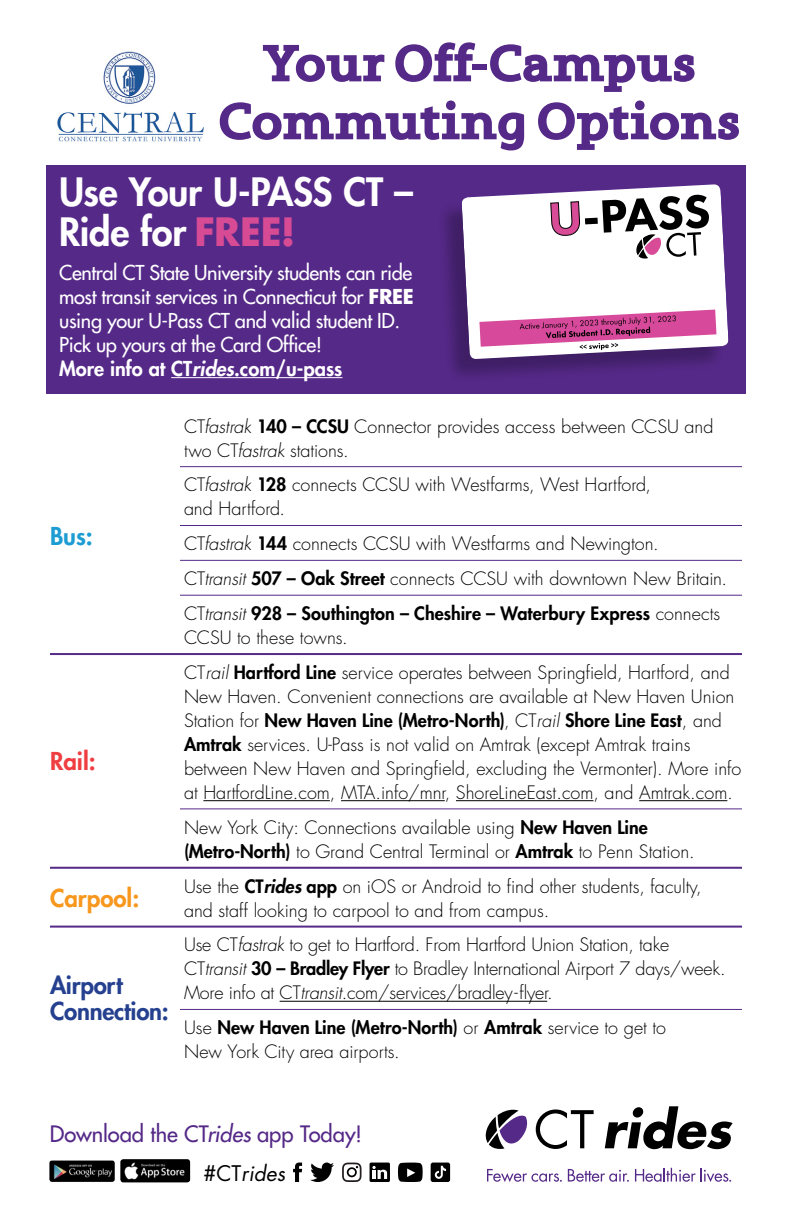
<style>
.page{position:relative;width:792px;height:1224px;background:#fff}
.page>*{position:absolute;margin:0;border:0;box-sizing:border-box;transform-origin:0 0}
.t1{font:700 54px/58px "Grandesign Neue Serif";letter-spacing:-.03em;color:#552988;text-align:center}
.t2{font:800 38px/40px "Futura Std";letter-spacing:-.01em;color:#fff}
.t3{font:800 24px/26px "Futura Std";letter-spacing:-.01em;color:#25408f}
.t4{font:800 24px "Futura Std";color:#f8971d}
.t5{font:800 24px "Futura Std";color:#ef3e42}
.t6{font:800 24px "Futura Std";color:#1c9cd2}
.t7{font:500 22px "Futura Std";color:#552988}
.t8{font:italic 21px "Futura Std";color:#000}
.t9{font:500 20px/24px "Futura Std";letter-spacing:-.02em;color:#fff}
.t10{font:300 18px/24px "Futura Std";color:#000}
.s1{font-weight:700;color:#d74b95}
.s2{font-weight:700}
.s3{font-weight:800}
.s4{font-weight:800;font-style:italic}
.s5{font-style:italic}
.s6{font-style:normal}
</style>
<div class="page">
<svg style="left:487px;top:1169px;width:75px;height:13px"></svg>
<svg style="left:568px;top:1169px;width:61px;height:13px"></svg>
<svg style="left:635px;top:1168px;width:96px;height:14px"></svg>
<svg style="left:486px;top:1110px;width:42px;height:39px"></svg>
<svg style="left:536px;top:1110px;width:58px;height:39px"></svg>
<svg style="left:605px;top:1106px;width:128px;height:43px"></svg>
<hr style="left:180px;top:466px;width:562px;height:1px;background:#552988">
<hr style="left:180px;top:525px;width:562px;height:1px;background:#552988">
<hr style="left:180px;top:560px;width:562px;height:1px;background:#552988">
<hr style="left:180px;top:595px;width:562px;height:1px;background:#552988">
<hr style="left:50px;top:653px;width:130px;height:2px;background:#552988">
<hr style="left:180px;top:653px;width:562px;height:2px;background:#552988">
<hr style="left:180px;top:808px;width:562px;height:1px;background:#552988">
<hr style="left:50px;top:867px;width:130px;height:2px;background:#552988">
<hr style="left:180px;top:867px;width:562px;height:2px;background:#552988">
<hr style="left:50px;top:926px;width:130px;height:2px;background:#552988">
<hr style="left:180px;top:926px;width:562px;height:2px;background:#552988">
<hr style="left:180px;top:1009px;width:562px;height:1px;background:#552988">
<hr style="left:203px;top:800px;width:127px;height:1px;background:#000">
<hr style="left:341px;top:800px;width:104px;height:1px;background:#000">
<hr style="left:456px;top:800px;width:137px;height:1px;background:#000">
<hr style="left:639px;top:800px;width:88px;height:1px;background:#000">
<hr style="left:280px;top:1001px;width:267px;height:1px;background:#000">
<img style="left:57px;top:51px;width:147px;height:91px">
<img style="left:49px;top:1160px;width:66px;height:22px">
<img style="left:120px;top:1159px;width:70px;height:23px">
<svg style="left:310px;top:1163px;width:24px;height:19px"></svg>
<div style="left:370px;top:1163px;width:20px;height:19px;background:#000;border-radius:2px"></div>
<svg style="left:372px;top:1166px;width:15px;height:13px"></svg>
<svg style="left:398px;top:1163px;width:25px;height:19px"></svg>
<svg style="left:293px;top:1163px;width:9px;height:19px"></svg>
<svg style="left:342px;top:1163px;width:20px;height:19px"></svg>
<div style="left:431px;top:1163px;width:19px;height:19px;background:#000;border-radius:2px"></div>
<svg style="left:435px;top:1166px;width:11px;height:13px"></svg>
<div style="left:46px;top:165px;width:700px;height:228px;background:#552988"></div>
<hr style="left:171px;top:377px;width:171px;height:1px;background:#fff">
<div style="left:437px;top:187px;width:288px;height:196px;background:#000;opacity:.25"></div>
<svg style="left:461px;top:184px;width:268px;height:175px;background:#ded7e6"></svg>
<svg style="left:479px;top:310px;width:237px;height:40px;background:#d786b5"></svg>
<svg style="left:550px;top:195px;width:159px;height:64px;background:#beb5b9"></svg>
<h1 class="t1" style="left:218px;top:35px;width:525px">Your Off-Campus<br>Commuting Options</h1>
<h2 class="t2" style="left:59px;top:172px;width:356px">Use Your U-PASS CT –<br>Ride for <span class="s1">FREE!</span></h2>
<p class="t9" style="left:59px;top:260px;width:356px">Central CT State University students can ride most transit services in Connecticut for <span class="s2">FREE </span>using your U-Pass CT and valid student ID.<br>Pick up yours at the Card Office!<br><span class="s3">More info at CT</span><span class="s4">rides</span><span class="s3">.com/u-pass</span></p>
<h3 class="t6" style="left:50px;top:521px;width:44px">Bus:</h3>
<h3 class="t5" style="left:50px;top:746px;width:47px">Rail:</h3>
<p class="t10" style="left:184px;top:415px;width:531px">CT<span class="s5">fastrak</span> <span class="s3">140 – CCSU</span> Connector provides access between CCSU and two CT<span class="s5">fastrak</span> stations.</p>
<p class="t10" style="left:184px;top:473px;width:469px">CT<span class="s5">fastrak</span> <span class="s3">128</span> connects CCSU with Westfarms, West Hartford, and Hartford.</p>
<p class="t10" style="left:184px;top:527px;width:545px;line-height:34.8px">CT<span class="s5">fastrak</span> <span class="s3">144</span> connects CCSU with Westfarms and Newington.<br>CT<span class="s5">transit</span> <span class="s3">507 – Oak Street</span> connects CCSU with downtown New Britain.<br>CT<span class="s5">transit</span> <span class="s3">928 – Southington – Cheshire – Waterbury Express</span> connects</p>
<p class="t10" style="left:184px;top:626px;width:165px">CCSU to these towns.</p>
<p class="t10" style="left:184px;top:661px;width:559px">CT<span class="s5">rail</span> <span class="s3">Hartford Line</span> service operates between Springfield, Hartford, and New Haven. Convenient connections are available at New Haven Union Station for <span class="s3">New Haven Line (Metro-North)</span>, CT<span class="s5">rail</span> <span class="s3">Shore Line East</span>, and <span class="s3">Amtrak</span> services. U-Pass is not valid on Amtrak (except Amtrak trains between New Haven and Springfield, excluding the Vermonter). More info at HartfordLine.com, Mta.info/mnr, ShoreLineEast.com, and Amtrak.com.</p>
<p class="t10" style="left:184px;top:816px;width:512px">New York City: Connections available using <span class="s3">New Haven Line (Metro-North)</span> to Grand Central Terminal or <span class="s3">Amtrak</span> to Penn Station.</p>
<h3 class="t4" style="left:50px;top:883px;width:91px">Carpool:</h3>
<p class="t10" style="left:184px;top:875px;width:519px">Use the <span class="s3">CT</span><span class="s4">rides</span> <span class="s3">app</span> on iOS or Android to find other students, faculty, and staff looking to carpool to and from campus.</p>
<h3 class="t3" style="left:50px;top:972px;width:120px">Airport<br>Connection:</h3>
<p class="t10" style="left:184px;top:933px;width:543px">Use CT<span class="s5">fastrak</span> to get to Hartford. From Hartford Union Station, take<br>CT<span class="s5">transit</span> <span class="s3">30 – Bradley Flyer</span> to Bradley International Airport 7 days/week.<br>More info at CT<span class="s5">transit</span>.com/services/bradley-flyer.</p>
<p class="t10" style="left:184px;top:1016px;width:484px">Use <span class="s3">New Haven Line (Metro-North)</span> or <span class="s3">Amtrak</span> service to get to<br>New York City area airports.</p>
<p class="t7" style="left:50px;top:1120px;width:314px">Download the CT<span class="s5">rides</span> app Today!</p>
<p class="t8" style="left:204px;top:1160px;width:83px"><span class="s6">#CT</span>rides</p>
</div>
